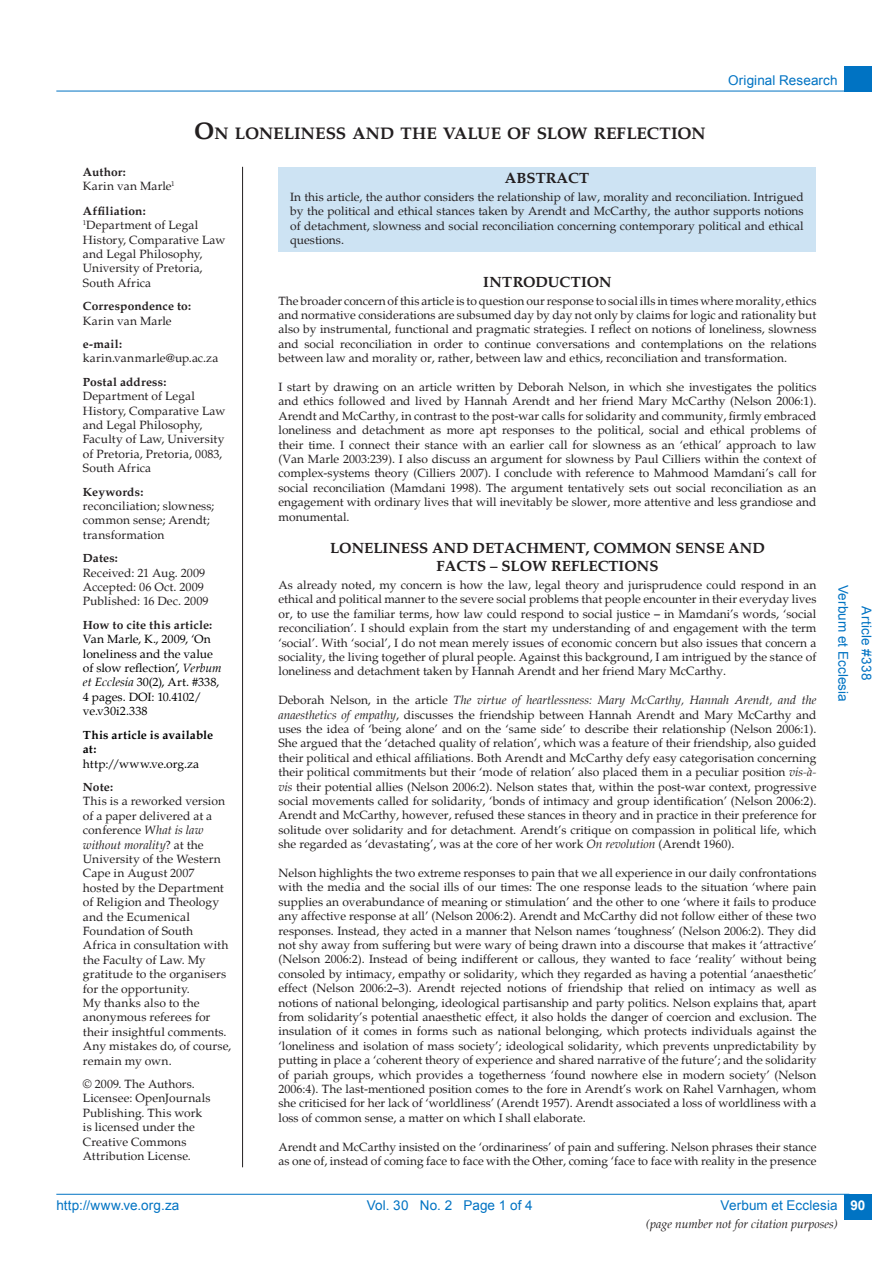
<style>
.page{position:relative;width:893px;height:1263px;background:#fff}
.page>*{position:absolute;margin:0;border:0;box-sizing:border-box;transform-origin:0 0}
.t1{font:700 16.95px "Palatino";letter-spacing:.005em;color:#231f20}
.t2{font:700 15px/18px "Palatino";color:#231f20;text-align:center}
.t3{font:13.5px "Arial";letter-spacing:.01em;color:#0073c3}
.t4{font:700 13.5px "Arial";color:#fff}
.t5{font:12px/14.4px "Palatino";color:#231f20}
.t6{font:12px/14.4px "Palatino";color:#000}
.t7{font:700 12px "Palatino";letter-spacing:.015em;color:#231f20}
.t8{font:12px/14.4px "Palatino";letter-spacing:.02em;color:#231f20}
.t9{font:italic 12px "Palatino";color:#231f20}
.t10{font:700 12px/14.4px "Palatino";color:#000}
.s1{font-size:24.3px}
.s2{font-weight:700}
.s3{font-style:italic}
</style>
<div class="page">
<hr style="left:56px;top:1194px;width:793px;height:1px;background:#0073c3">
<hr style="left:56px;top:91px;width:793px;height:1px;background:#0073c3">
<div style="left:844px;top:1194px;width:28px;height:26px;background:#0073c3"></div>
<div style="left:844px;top:66px;width:28px;height:25px;background:#0073c3"></div>
<hr style="left:242px;top:167px;width:1px;height:1000px;background:#231f20">
<div style="left:279px;top:167px;width:537px;height:85px;background:#cde3f3"></div>
<p class="t3" style="left:728px;top:71px;width:111px">Original Research</p>
<h1 class="t1" style="left:194px;top:123px;width:513px"><span class="s1">O</span>N LONELINESS AND THE VALUE OF SLOW REFLECTION</h1>
<p class="t8" style="left:83px;top:165px;width:93px"><span class="s2">Author:<br></span>Karin van Marle<sup>1</sup></p>
<p class="t5" style="left:83px;top:204px;width:144px"><span class="s2">Affiliation:<br></span><sup>1</sup>Department of Legal<br>History, Comparative Law and Legal Philosophy,<br>University of Pretoria,<br>South Africa</p>
<p class="t7" style="left:83px;top:299px;width:110px">Correspondence to:</p>
<p class="t8" style="left:83px;top:314px;width:90px">Karin van Marle</p>
<p class="t7" style="left:83px;top:337px;width:41px">e-mail:</p>
<p class="t8" style="left:83px;top:351px;width:137px">karin.vanmarle@up.ac.za</p>
<p class="t7" style="left:83px;top:375px;width:85px">Postal address:</p>
<p class="t5" style="left:83px;top:389px;width:144px">Department of Legal<br>History, Comparative Law and Legal Philosophy,<br>Faculty of Law, University of Pretoria, Pretoria, 0083,<br>South Africa</p>
<p class="t7" style="left:83px;top:485px;width:62px">Keywords:</p>
<p class="t5" style="left:83px;top:499px;width:133px">reconciliation; slowness; common sense; Arendt; transformation</p>
<p class="t7" style="left:83px;top:551px;width:36px">Dates:</p>
<p class="t5" style="left:83px;top:566px;width:127px">Received: 21 Aug. 2009<br>Accepted: 06 Oct. 2009<br>Published: 16 Dec. 2009</p>
<p class="t7" style="left:83px;top:618px;width:131px">How to cite this article:</p>
<p class="t6" style="left:83px;top:632px;width:140px">Van Marle, K., 2009, ‘On loneliness and the value of slow reflection’, <span class="s3">Verbum et Ecclesia</span> 30(2), Art. #338,<br>4 pages. DOI: 10.4102/ ve.v30i2.338</p>
<p class="t10" style="left:83px;top:727px;width:132px">This article is available at:</p>
<p class="t6" style="left:83px;top:756px;width:118px">http://www.ve.org.za</p>
<p class="t7" style="left:83px;top:780px;width:32px">Note:</p>
<p class="t5" style="left:83px;top:794px;width:150px">This is a reworked version of a paper delivered at a conference <span class="s3">What is law without morality</span>? at the<br>University of the Western<br>Cape in August 2007 hosted by the Department of Religion and Theology and the Ecumenical<br>Foundation of South<br>Africa in consultation with the Faculty of Law. My gratitude to the organisers for the opportunity.<br>My thanks also to the anonymous referees for their insightful comments.<br>Any mistakes do, of course, remain my own.</p>
<p class="t5" style="left:83px;top:1077px;width:129px">© 2009. The Authors.<br>Licensee: OpenJournals<br>Publishing. This work is licensed under the<br>Creative Commons<br>Attribution License.</p>
<p class="t2" style="left:505px;top:169px;width:86px">ABSTRACT</p>
<p class="t5" style="left:290px;top:190px;width:515px;text-align:justify">In this article, the author considers the relationship of law, morality and reconciliation. Intrigued by the political and ethical stances taken by Arendt and McCarthy, the author supports notions of detachment, slowness and social reconciliation concerning contemporary political and ethical questions.</p>
<p class="t2" style="left:483px;top:273px;width:130px">INTRODUCTION</p>
<p class="t5" style="left:279px;top:294px;width:539px;text-align:justify">The broader concern of this article is to question our response to social ills in times where morality, ethics and normative considerations are subsumed day by day not only by claims for logic and rationality but also by instrumental, functional and pragmatic strategies. I reflect on notions of loneliness, slowness and social reconciliation in order to continue conversations and contemplations on the relations between law and morality or, rather, between law and ethics, reconciliation and transformation.</p>
<p class="t5" style="left:279px;top:380px;width:539px;text-align:justify">I start by drawing on an article written by Deborah Nelson, in which she investigates the politics and ethics followed and lived by Hannah Arendt and her friend Mary McCarthy (Nelson 2006:1).<br>Arendt and McCarthy, in contrast to the post-war calls for solidarity and community, firmly embraced loneliness and detachment as more apt responses to the political, social and ethical problems of their time. I connect their stance with an earlier call for slowness as an ‘ethical’ approach to law (Van Marle 2003:239). I also discuss an argument for slowness by Paul Cilliers within the context of complex-systems theory (Cilliers 2007). I conclude with reference to Mahmood Mamdani’s call for social reconciliation (Mamdani 1998). The argument tentatively sets out social reconciliation as an engagement with ordinary lives that will inevitably be slower, more attentive and less grandiose and monumental.</p>
<p class="t2" style="left:330px;top:539px;width:436px">LONELINESS AND DETACHMENT, COMMON SENSE AND<br>FACTS – SLOW REFLECTIONS</p>
<p class="t5" style="left:279px;top:578px;width:539px;text-align:justify">As already noted, my concern is how the law, legal theory and jurisprudence could respond in an ethical and political manner to the severe social problems that people encounter in their everyday lives or, to use the familiar terms, how law could respond to social justice – in Mamdani’s words, ‘social reconciliation’. I should explain from the start my understanding of and engagement with the term ‘social’. With ‘social’, I do not mean merely issues of economic concern but also issues that concern a sociality, the living together of plural people. Against this background, I am intrigued by the stance of loneliness and detachment taken by Hannah Arendt and her friend Mary McCarthy.</p>
<p class="t5" style="left:279px;top:693px;width:539px;text-align:justify">Deborah Nelson, in the article <span class="s3">The virtue of heartlessness: Mary McCarthy, Hannah Arendt, and the anaesthetics of empathy</span>, discusses the friendship between Hannah Arendt and Mary McCarthy and uses the idea of ‘being alone’ and on the ‘same side’ to describe their relationship (Nelson 2006:1).<br>She argued that the ‘detached quality of relation’, which was a feature of their friendship, also guided their political and ethical affiliations. Both Arendt and McCarthy defy easy categorisation concerning their political commitments but their ‘mode of relation’ also placed them in a peculiar position <span class="s3">vis-à&shy;vis</span> their potential allies (Nelson 2006:2). Nelson states that, within the post-war context, progressive social movements called for solidarity, ‘bonds of intimacy and group identification’ (Nelson 2006:2).<br>Arendt and McCarthy, however, refused these stances in theory and in practice in their preference for solitude over solidarity and for detachment. Arendt’s critique on compassion in political life, which she regarded as ‘devastating’, was at the core of her work <span class="s3">On revolution</span> (Arendt 1960).</p>
<p class="t5" style="left:279px;top:866px;width:539px;text-align:justify">Nelson highlights the two extreme responses to pain that we all experience in our daily confrontations with the media and the social ills of our times: The one response leads to the situation ‘where pain supplies an overabundance of meaning or stimulation’ and the other to one ‘where it fails to produce any affective response at all’ (Nelson 2006:2). Arendt and McCarthy did not follow either of these two responses. Instead, they acted in a manner that Nelson names ‘toughness’ (Nelson 2006:2). They did not shy away from suffering but were wary of being drawn into a discourse that makes it ‘attractive’ (Nelson 2006:2). Instead of being indifferent or callous, they wanted to face ‘reality’ without being consoled by intimacy, empathy or solidarity, which they regarded as having a potential ‘anaesthetic’ effect (Nelson 2006:2–3). Arendt rejected notions of friendship that relied on intimacy as well as notions of national belonging, ideological partisanship and party politics. Nelson explains that, apart from solidarity’s potential anaesthetic effect, it also holds the danger of coercion and exclusion. The insulation of it comes in forms such as national belonging, which protects individuals against the ‘loneliness and isolation of mass society’; ideological solidarity, which prevents unpredictability by putting in place a ‘coherent theory of experience and shared narrative of the future’; and the solidarity of pariah groups, which provides a togetherness ‘found nowhere else in modern society’ (Nelson 2006:4). The last-mentioned position comes to the fore in Arendt’s work on Rahel Varnhagen, whom she criticised for her lack of ‘worldliness’ (Arendt 1957). Arendt associated a loss of worldliness with a loss of common sense, a matter on which I shall elaborate.</p>
<p class="t5" style="left:279px;top:1140px;width:539px">Arendt and McCarthy insisted on the ‘ordinariness’ of pain and suffering. Nelson phrases their stance as one of, instead of coming face to face with the Other, coming ‘face to face with reality in the presence</p>
<p class="t3" style="left:852px;top:585px;width:119px;rotate:90deg">Verbum et Ecclesia</p>
<p class="t3" style="left:875px;top:606px;width:75px;rotate:90deg">Article #338</p>
<p class="t3" style="left:56px;top:1196px;width:125px">http://www.ve.org.za</p>
<p class="t3" style="left:721px;top:1196px;width:119px">Verbum et Ecclesia</p>
<p class="t3" style="left:367px;top:1196px;width:167px">Vol. 30 No. 2 Page 1 of 4</p>
<p class="t4" style="left:850px;top:1196px;width:17px">90</p>
<p class="t9" style="left:646px;top:1217px;width:193px">(page number not for citation purposes)</p>
</div>
